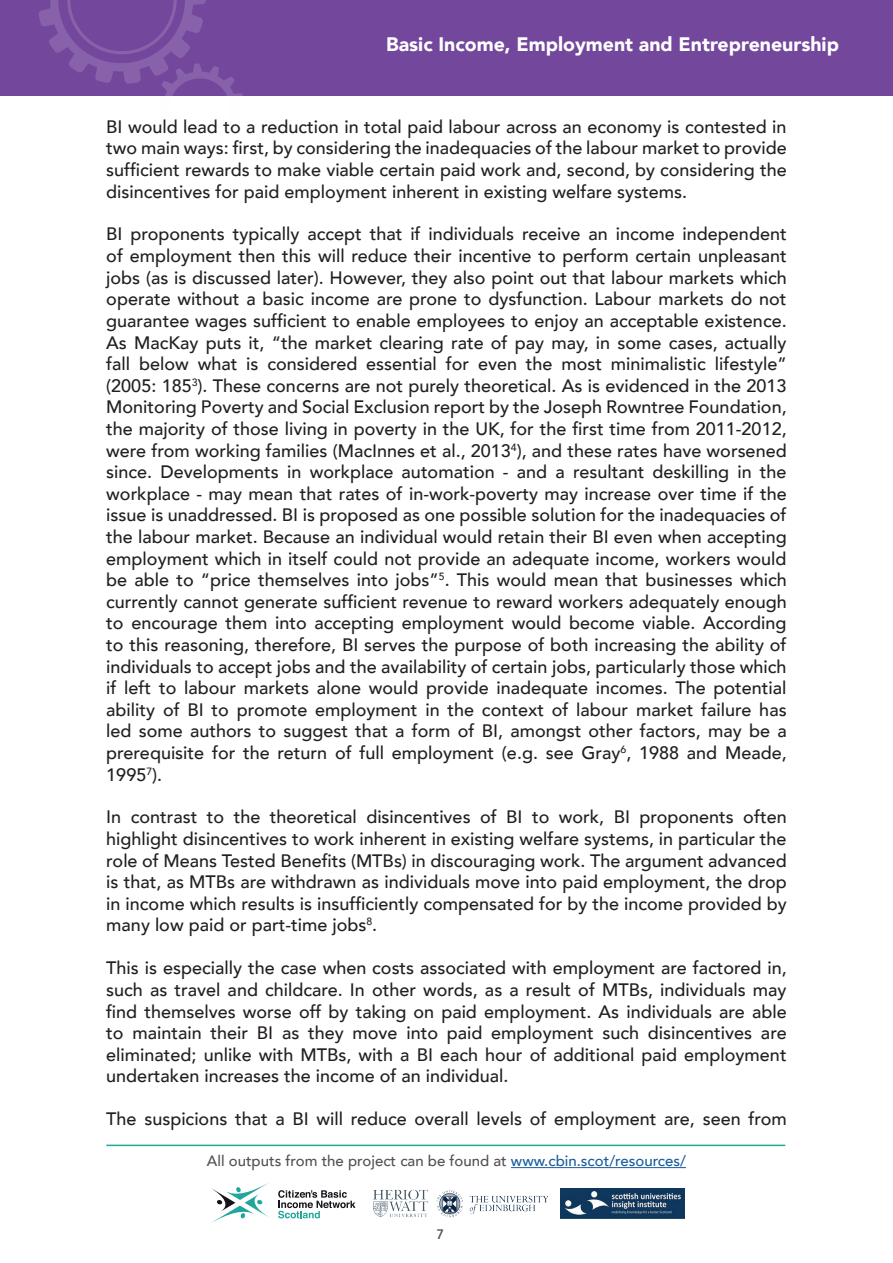
<style>
.page{position:relative;width:893px;height:1263px;background:#fff}
.page>*{position:absolute;margin:0;border:0;box-sizing:border-box;transform-origin:0 0}
.t1{font:900 19.5px "Avenir";color:#fff}
.t2{font:500 18px/21.6px "Avenir";color:#231f20;text-align:justify}
.t3{font:500 15px "Avenir";color:#515251}
.t4{font:500 15px "Bulo";color:#515251}
.s1{color:#175d9e}
</style>
<div class="page">
<div style="left:0;top:0;width:893px;height:95px;background:#73479c"></div>
<svg style="left:211px;top:1182px;width:58px;height:41px"></svg>
<svg style="left:278px;top:1190px;width:77px;height:28px"></svg>
<hr style="left:106px;top:1144px;width:679px;height:2px;background:#21a69c">
<hr style="left:511px;top:1167px;width:175px;height:1px;background:#175d9e">
<img style="left:373px;top:1189px;width:55px;height:29px">
<img style="left:436px;top:1190px;width:112px;height:28px">
<img style="left:560px;top:1189px;width:124px;height:29px">
<svg style="left:38px;top:0;width:207px;height:96px"></svg>
<p class="t1" style="left:386px;top:27px;width:454px">Basic Income, Employment and Entrepreneurship</p>
<p class="t2" style="left:106px;top:115px;width:682px">BI would lead to a reduction in total paid labour across an economy is contested in two main ways: first, by considering the inadequacies of the labour market to provide sufficient rewards to make viable certain paid work and, second, by considering the disincentives for paid employment inherent in existing welfare systems.</p>
<p class="t2" style="left:106px;top:222px;width:682px">BI proponents typically accept that if individuals receive an income independent of employment then this will reduce their incentive to perform certain unpleasant jobs (as is discussed later). However, they also point out that labour markets which operate without a basic income are prone to dysfunction. Labour markets do not guarantee wages sufficient to enable employees to enjoy an acceptable existence.<br>As MacKay puts it, “the market clearing rate of pay may, in some cases, actually fall below what is considered essential for even the most minimalistic lifestyle” (2005: 185<sup>3</sup>). These concerns are not purely theoretical. As is evidenced in the 2013<br>Monitoring Poverty and Social Exclusion report by the Joseph Rowntree Foundation, the majority of those living in poverty in the UK, for the first time from 2011-2012, were from working families (MacInnes et al., 2013<sup>4</sup>), and these rates have worsened since. Developments in workplace automation - and a resultant deskilling in the workplace - may mean that rates of in-work-poverty may increase over time if the issue is unaddressed. BI is proposed as one possible solution for the inadequacies of the labour market. Because an individual would retain their BI even when accepting employment which in itself could not provide an adequate income, workers would be able to “price themselves into jobs”<sup>5</sup>. This would mean that businesses which currently cannot generate sufficient revenue to reward workers adequately enough to encourage them into accepting employment would become viable. According to this reasoning, therefore, BI serves the purpose of both increasing the ability of individuals to accept jobs and the availability of certain jobs, particularly those which if left to labour markets alone would provide inadequate incomes. The potential ability of BI to promote employment in the context of labour market failure has led some authors to suggest that a form of BI, amongst other factors, may be a prerequisite for the return of full employment (e.g. see Gray<sup>6</sup>, 1988 and Meade, 1995<sup>7</sup>).</p>
<p class="t2" style="left:106px;top:805px;width:682px">In contrast to the theoretical disincentives of BI to work, BI proponents often highlight disincentives to work inherent in existing welfare systems, in particular the role of Means Tested Benefits (MTBs) in discouraging work. The argument advanced is that, as MTBs are withdrawn as individuals move into paid employment, the drop in income which results is insufficiently compensated for by the income provided by many low paid or part-time jobs<sup>8</sup>.</p>
<p class="t2" style="left:106px;top:956px;width:682px">This is especially the case when costs associated with employment are factored in, such as travel and childcare. In other words, as a result of MTBs, individuals may find themselves worse off by taking on paid employment. As individuals are able to maintain their BI as they move into paid employment such disincentives are eliminated; unlike with MTBs, with a BI each hour of additional paid employment undertaken increases the income of an individual.</p>
<p class="t2" style="left:106px;top:1107px;width:682px">The suspicions that a BI will reduce overall levels of employment are, seen from</p>
<p class="t3" style="left:207px;top:1148px;width:481px">All outputs from the project can be found at <span class="s1">www.cbin.scot/resources/</span></p>
<p class="t4" style="left:437px;top:1225px;width:8px">7</p>
</div>
